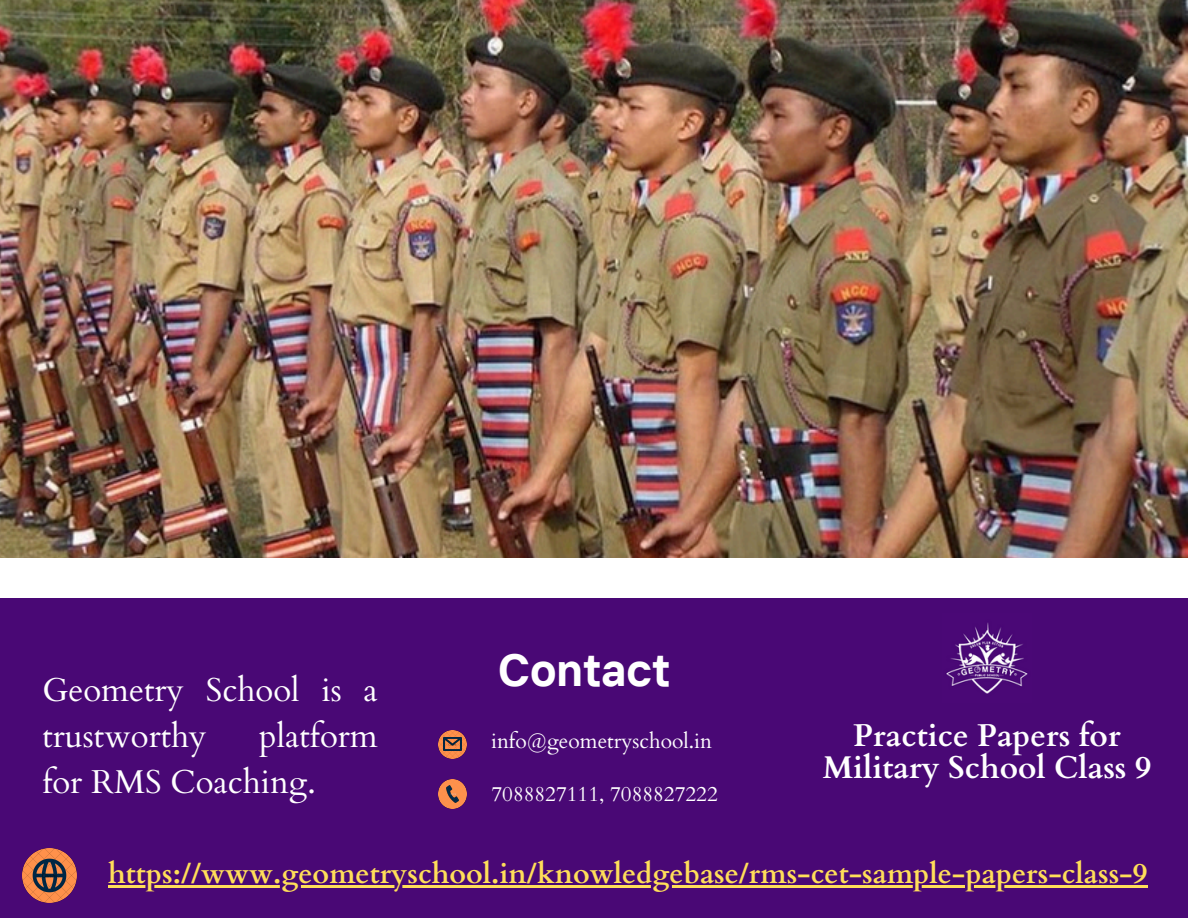
<style>
.page{position:relative;width:1188px;height:918px;background:#fff}
.page>*{position:absolute;margin:0;border:0;box-sizing:border-box;transform-origin:0 0}
.t1{font:700 45px "TT Interphases";color:#fff}
.t2{font:33px/46.2px "Cardo";color:#fff}
.t3{font:700 31.5px/32.7px "Cardo";color:#fff;text-align:center}
.t4{font:700 28.5px "Cardo";color:#ffde59}
.t5{font:21px "Cardo";color:#fff}
</style>
<div class="page">
<img style="left:0;top:0;width:1188px;height:558px">
<div style="left:0;top:598px;width:1188px;height:320px;background:#490875"></div>
<img style="left:439px;top:780px;width:28px;height:28px">
<img style="left:446px;top:786px;width:13px;height:17px">
<img style="left:22px;top:849px;width:54px;height:54px">
<img style="left:439px;top:730px;width:28px;height:28px">
<img style="left:444px;top:737px;width:18px;height:14px">
<img style="left:946px;top:622px;width:82px;height:72px">
<hr style="left:108px;top:885px;width:1039px;height:2px;background:#ffde59">
<h4 class="t2" style="left:42px;top:667px;width:337px">Geometry School is a trustworthy</h4>
<h4 class="t2" style="left:42px;top:713px;width:337px;text-indent:217px">platform for RMS Coaching.</h4>
<p class="t1" style="left:498px;top:641px;width:174px">Contact</p>
<p class="t5" style="left:491px;top:727px;width:222px">info@geometryschool.in</p>
<p class="t5" style="left:491px;top:780px;width:228px">7088827111, 7088827222</p>
<p class="t3" style="left:823px;top:719px;width:330px">Practice Papers for<br>Military School Class 9</p>
<h2 class="t4" style="left:108px;top:855px;width:1041px">https://www.geometryschool.in/knowledgebase/rms-cet-sample-papers-class-9</h2>
</div>
